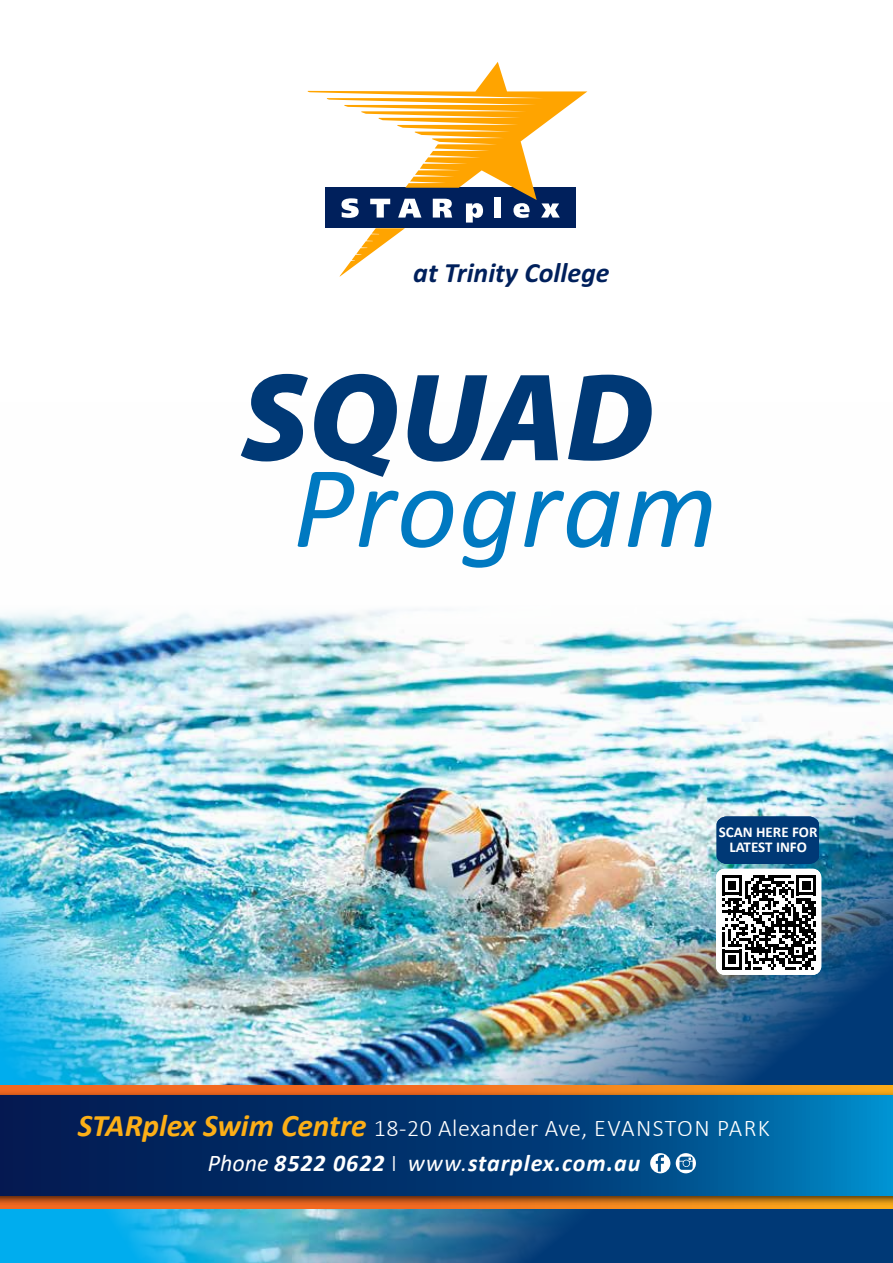
<style>
.page{position:relative;width:893px;height:1263px;background:#fff}
.page>*{position:absolute;margin:0;border:0;box-sizing:border-box;transform-origin:0 0}
.t1{font:italic 900 126px "Myriad Pro";letter-spacing:.005em;color:#003976}
.t2{font:italic 700 27.9px "Calibri";color:#00205c}
.t3{font:300 24px/34.5px "Calibri";letter-spacing:.02em;color:#fff;text-align:center}
.t4{font:700 15px/15px "Calibri";color:#fff;text-align:center}
.s1{font-weight:700;font-style:italic;font-size:31.5px;color:#fcaf17}
.s2{font-weight:400;font-style:italic}
.s3{font-weight:700;font-style:italic}
</style>
<div class="page">
<img style="left:0;top:501px;width:893px;height:762px">
<svg style="left:0;top:1085px;width:893px;height:124px"></svg>
<div style="left:0;top:1090px;width:893px;height:116px;background:#000;opacity:.75"></div>
<svg style="left:0;top:1096px;width:893px;height:99px"></svg>
<svg style="left:308px;top:62px;width:279px;height:215px"></svg>
<div style="left:716px;top:869px;width:105px;height:106px;background:#fff;border-radius:9px"></div>
<svg style="left:650px;top:1153px;width:20px;height:20px"></svg>
<svg style="left:676px;top:1153px;width:20px;height:20px"></svg>
<svg style="left:298px;top:472px;width:413px;height:96px"></svg>
<div style="left:717px;top:816px;width:102px;height:48px;background:#003976"></div>
<svg style="left:722px;top:875px;width:94px;height:95px"></svg>
<p class="t2" style="left:413px;top:253px;width:198px">at Trinity College</p>
<h1 class="t1" style="left:241px;top:334px;width:414px">SQUAD</h1>
<p class="t4" style="left:719px;top:824px;width:100px">SCAN HERE FOR<br>LATEST INFO</p>
<p class="t3" style="left:78px;top:1111px;width:694px"><span class="s1">STARplex Swim Centre</span> 18-20 Alexander Ave, EVANSTON PARK<br><span class="s2">Phone</span> <span class="s3">8522 0622</span> I <span class="s2">www.</span><span class="s3">starplex.com.au</span></p>
</div>
